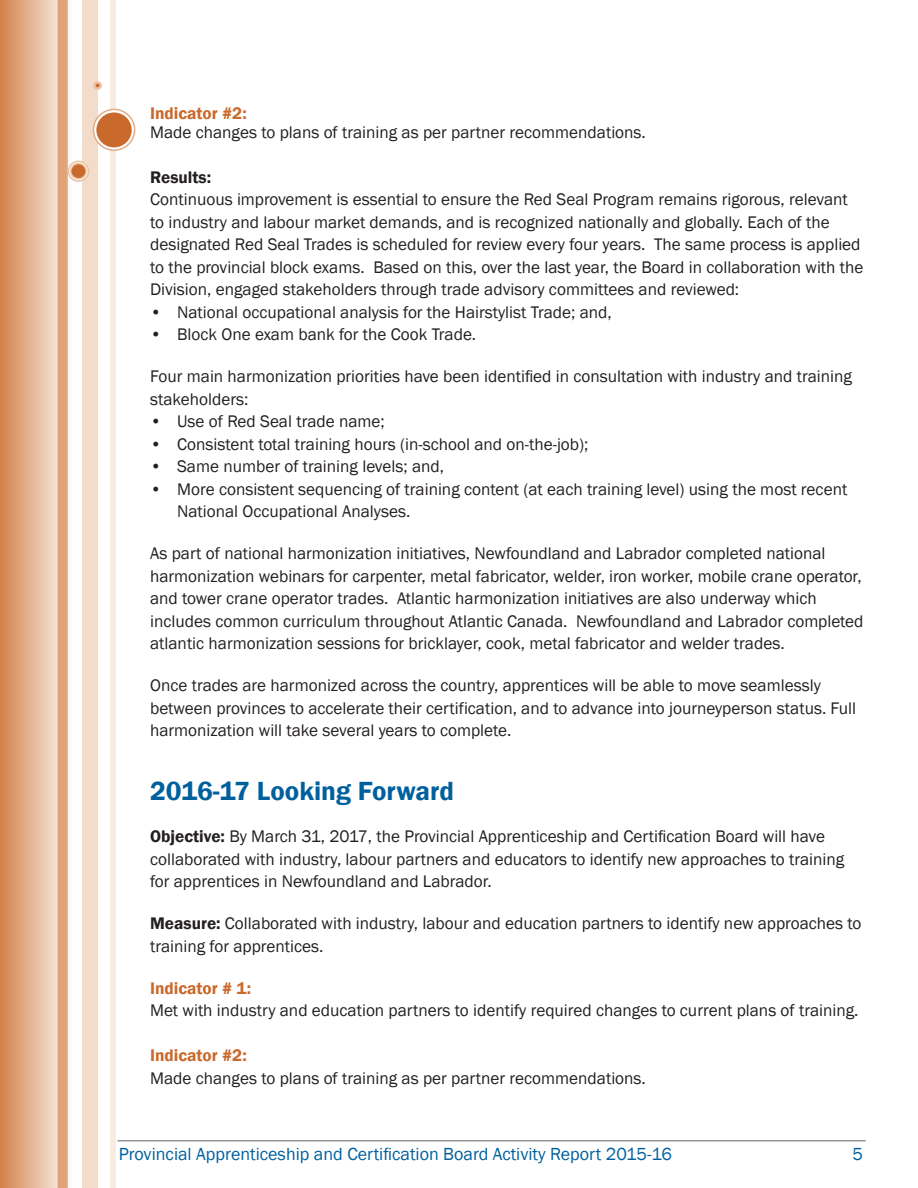
<style>
.page{position:relative;width:918px;height:1188px;background:#fff}
.page>*{position:absolute;margin:0;border:0;box-sizing:border-box;transform-origin:0 0}
.t1{font:600 27px "Franklin Gothic";color:#00609d}
.t2{font:18px "Franklin Gothic";color:#00609d}
.Regular_Text{font:17.25px/22.5px "Franklin Gothic";color:#231f20}
.Regular_Text-2{font:600 17.25px "Franklin Gothic";color:#c9692c}
.Regular_Text-3{font:600 17.25px "Franklin Gothic";color:#231f20}
.s1{font-weight:600}
</style>
<div class="page">
<svg style="left:0;top:0;width:72px;height:1188px;background:#e3b28f"></svg>
<div style="left:82px;top:0;width:15px;height:1188px;background:#f3dcc9"></div>
<div style="left:110px;top:0;width:6px;height:1188px;background:#f8ece0"></div>
<svg style="left:94px;top:109px;width:41px;height:41px"></svg>
<div style="left:93px;top:109px;width:42px;height:42px;border:2px solid #e2ad85;border-radius:50%"></div>
<svg style="left:69px;top:161px;width:19px;height:20px"></svg>
<div style="left:68px;top:161px;width:21px;height:21px;border:2px solid #eac1a1;border-radius:50%"></div>
<div style="left:71px;top:164px;width:15px;height:15px;background:#c9692c;border-radius:50%"></div>
<div style="left:70px;top:163px;width:17px;height:16px;border:2px solid #eac1a1;border-radius:50%"></div>
<div style="left:93px;top:81px;width:9px;height:9px;border:2px solid #eac1a1;border-radius:50%"></div>
<div style="left:94px;top:82px;width:7px;height:7px;border:2px solid #eac1a1;border-radius:50%"></div>
<div style="left:96px;top:112px;width:36px;height:36px;background:#c9692c;border-radius:50%"></div>
<div style="left:95px;top:111px;width:38px;height:38px;border:2px solid #fff;border-radius:50%"></div>
<hr style="left:117px;top:1140px;width:749px;height:1px;background:#939598">
<p class="Regular_Text-2" style="left:150px;top:102px;width:98px">Indicator #2:</p>
<p class="Regular_Text" style="left:150px;top:121px;width:497px">Made changes to plans of training as per partner recommendations.</p>
<p class="Regular_Text-3" style="left:150px;top:166px;width:63px">Results:</p>
<p class="Regular_Text" style="left:150px;top:189px;width:715px">Continuous improvement is essential to ensure the Red Seal Program remains rigorous, relevant to industry and labour market demands, and is recognized nationally and globally. Each of the designated Red Seal Trades is scheduled for review every four years. The same process is applied to the provincial block exams. Based on this, over the last year, the Board in collaboration with the Division, engaged stakeholders through trade advisory committees and reviewed:</p>
<p class="Regular_Text" style="left:150px;top:301px;width:463px">• National occupational analysis for the Hairstylist Trade; and,</p>
<p class="Regular_Text" style="left:150px;top:324px;width:328px">• Block One exam bank for the Cook Trade.</p>
<p class="Regular_Text" style="left:150px;top:366px;width:703px">Four main harmonization priorities have been identified in consultation with industry and training stakeholders:</p>
<p class="Regular_Text" style="left:150px;top:411px;width:236px">• Use of Red Seal trade name;</p>
<p class="Regular_Text" style="left:150px;top:433px;width:440px">• Consistent total training hours (in-school and on-the-job);</p>
<p class="Regular_Text" style="left:150px;top:456px;width:296px">• Same number of training levels; and,</p>
<p class="Regular_Text" style="left:177px;top:478px;width:672px;text-indent:-27px">• More consistent sequencing of training content (at each training level) using the most recent<br>National Occupational Analyses.</p>
<p class="Regular_Text" style="left:150px;top:543px;width:715px">As part of national harmonization initiatives, Newfoundland and Labrador completed national harmonization webinars for carpenter, metal fabricator, welder, iron worker, mobile crane operator, and tower crane operator trades. Atlantic harmonization initiatives are also underway which includes common curriculum throughout Atlantic Canada. Newfoundland and Labrador completed atlantic harmonization sessions for bricklayer, cook, metal fabricator and welder trades.</p>
<p class="Regular_Text" style="left:150px;top:675px;width:707px">Once trades are harmonized across the country, apprentices will be able to move seamlessly between provinces to accelerate their certification, and to advance into journeyperson status. Full harmonization will take several years to complete.</p>
<h2 class="t1" style="left:150px;top:775px;width:306px">2016-17 Looking Forward</h2>
<p class="Regular_Text" style="left:150px;top:826px;width:696px"><span class="s1">Objective:</span> By March 31, 2017, the Provincial Apprenticeship and Certification Board will have collaborated with industry, labour partners and educators to identify new approaches to training for apprentices in Newfoundland and Labrador.</p>
<p class="Regular_Text" style="left:150px;top:913px;width:713px"><span class="s1">Measure:</span> Collaborated with industry, labour and education partners to identify new approaches to training for apprentices.</p>
<p class="Regular_Text-2" style="left:150px;top:978px;width:102px">Indicator # 1:</p>
<p class="Regular_Text" style="left:150px;top:1000px;width:710px">Met with industry and education partners to identify required changes to current plans of training.</p>
<p class="Regular_Text-2" style="left:150px;top:1045px;width:98px">Indicator #2:</p>
<p class="Regular_Text" style="left:150px;top:1067px;width:497px">Made changes to plans of training as per partner recommendations.</p>
<p class="t2" style="left:119px;top:1143px;width:555px">Provincial Apprenticeship and Certification Board Activity Report 2015-16</p>
<p class="t2" style="left:852px;top:1143px;width:12px">5</p>
</div>
